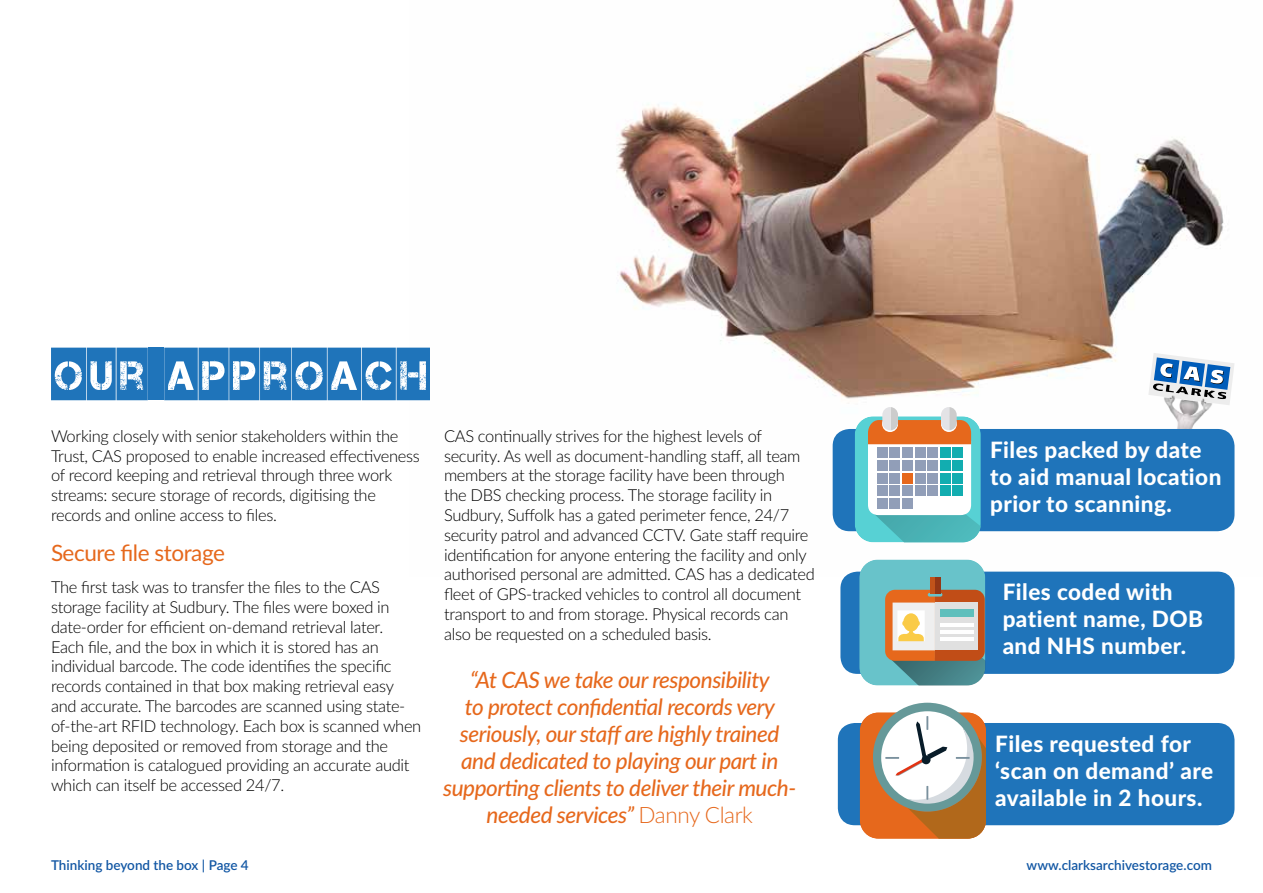
<style>
.page{position:relative;width:1263px;height:893px;background:#fff}
.page>*{position:absolute;margin:0;border:0;box-sizing:border-box;transform-origin:0 0}
.t1{font:51px "Take Cover";letter-spacing:.02em;color:#1f74ba}
.t2{font:italic 500 22.5px/27px "Lato";letter-spacing:-.02em;color:#e6681c;text-align:center}
.t3{font:800 22.5px/27px "Lato";letter-spacing:.02em;color:#fff}
.t4{font:22.5px "Lato";letter-spacing:-.02em;color:#e6681c}
.t5{font:300 16.5px/19.8px "Lato";letter-spacing:-.02em;color:#000}
.t6{font:600 13.5px "Lato";color:#1257a4}
.s1{font-weight:300;font-style:normal}
</style>
<div class="page">
<img style="left:616px;top:0;width:619px;height:576px">
<svg style="left:1148px;top:353px;width:86px;height:52px"></svg>
<img style="left:1159px;top:387px;width:57px;height:41px">
<div style="left:833px;top:429px;width:401px;height:102px;background:#1f74ba;border-radius:17px"></div>
<svg style="left:855px;top:407px;width:126px;height:135px;background:#a0c1bd"></svg>
<div style="left:840px;top:572px;width:394px;height:102px;background:#1f74ba;border-radius:17px"></div>
<svg style="left:859px;top:559px;width:126px;height:127px;background:#92aca0"></svg>
<div style="left:935px;top:603px;width:42px;height:47px;background:#e0e0e0"></div>
<div style="left:940px;top:609px;width:34px;height:7px;background:#5ebfbc"></div>
<hr style="left:940px;top:623px;width:34px;height:3px;background:#fff">
<hr style="left:940px;top:630px;width:34px;height:3px;background:#fff">
<hr style="left:940px;top:637px;width:34px;height:3px;background:#fff">
<div style="left:930px;top:578px;width:8px;height:16px;background:#c1531a"></div>
<div style="left:935px;top:578px;width:5px;height:16px;background:#943715"></div>
<div style="left:838px;top:723px;width:396px;height:102px;background:#1f74ba;border-radius:17px"></div>
<div style="left:873px;top:703px;width:109px;height:109px;background:#699;border-radius:50%"></div>
<svg style="left:860px;top:711px;width:126px;height:128px"></svg>
<h1 class="t1" style="left:51px;top:348px;width:380px">OUR APPROACH</h1>
<p class="t5" style="left:51px;top:425px;width:370px">Working closely with senior stakeholders within the Trust, CAS proposed to enable increased effectiveness of record keeping and retrieval through three work streams: secure storage of records, digitising the records and online access to files.</p>
<h2 class="t4" style="left:51px;top:536px;width:175px">Secure file storage</h2>
<p class="t5" style="left:51px;top:577px;width:372px">The first task was to transfer the files to the CAS storage facility at Sudbury. The files were boxed in date-order for efficient on-demand retrieval later.<br>Each file, and the box in which it is stored has an individual barcode. The code identifies the specific records contained in that box making retrieval easy and accurate. The barcodes are scanned using state&shy;of-the-art RFID technology. Each box is scanned when being deposited or removed from storage and the information is catalogued providing an accurate audit which can itself be accessed 24/7.</p>
<p class="t6" style="left:51px;top:855px;width:199px">Thinking beyond the box | Page 4</p>
<p class="t5" style="left:444px;top:425px;width:372px">CAS continually strives for the highest levels of security. As well as document-handling staff, all team members at the storage facility have been through<br>the DBS checking process. The storage facility in Sudbury, Suffolk has a gated perimeter fence, 24/7 security patrol and advanced CCTV. Gate staff require identification for anyone entering the facility and only authorised personal are admitted. CAS has a dedicated fleet of GPS-tracked vehicles to control all document transport to and from storage. Physical records can also be requested on a scheduled basis.</p>
<h2 class="t2" style="left:443px;top:665px;width:355px">“At CAS we take our responsibility<br>to protect confidential records very seriously, our staff are highly trained and dedicated to playing our part in supporting clients to deliver their much&shy;needed services” <span class="s1">Danny Clark</span></h2>
<h2 class="t3" style="left:990px;top:436px;width:233px">Files packed by date to aid manual location prior to scanning.</h2>
<h2 class="t3" style="left:1003px;top:577px;width:202px">Files coded with patient name, DOB and NHS number.</h2>
<h2 class="t3" style="left:995px;top:730px;width:219px">Files requested for ‘scan on demand’ are available in 2 hours.</h2>
<p class="t6" style="left:1027px;top:855px;width:187px">www.clarksarchivestorage.com</p>
</div>
